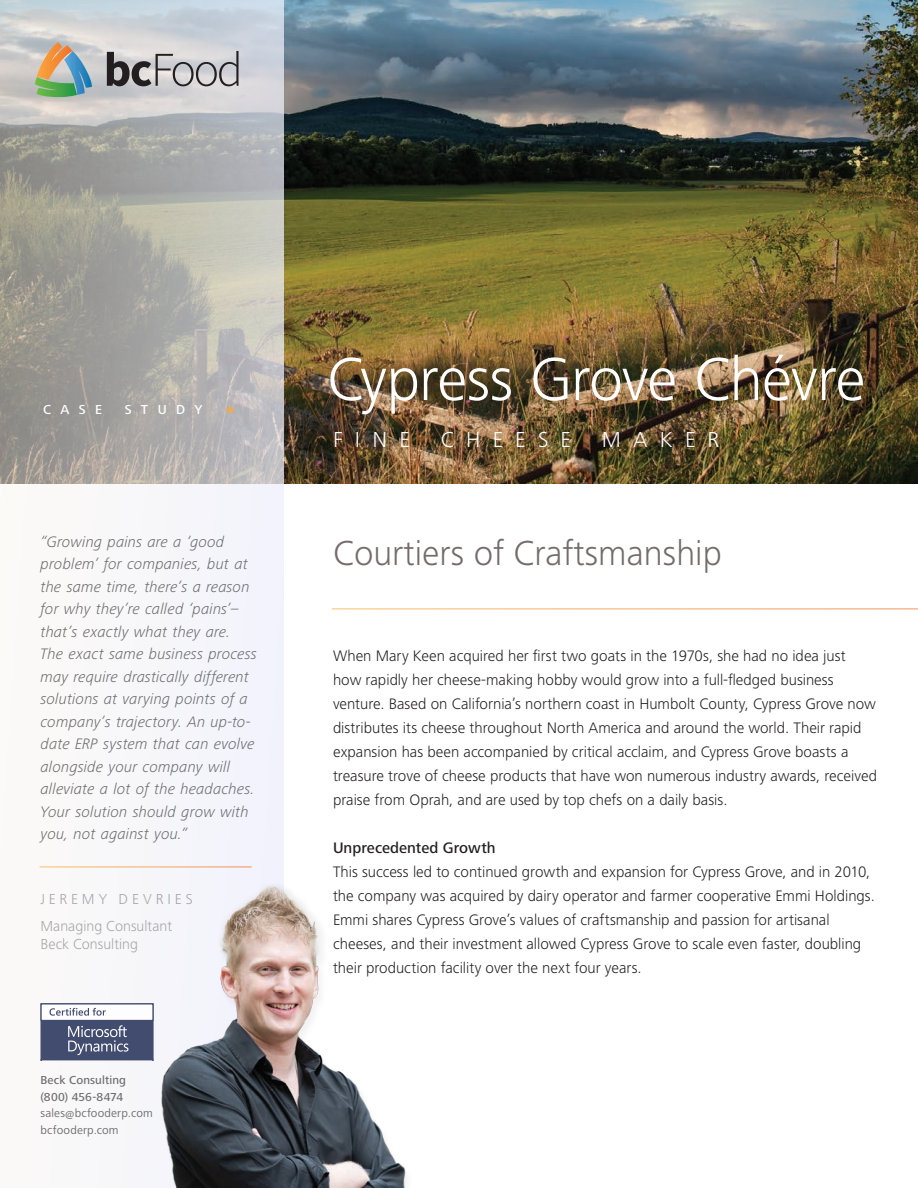
<style>
.page{position:relative;width:918px;height:1188px;background:#fff}
.page>*{position:absolute;margin:0;border:0;box-sizing:border-box;transform-origin:0 0}
.t1{font:300 63px "Frutiger Next LT";letter-spacing:-.02em;color:#fff}
.Headline{font:300 36px "Frutiger Next LT";color:#736c6b}
.t2{font:300 22.5px "Frutiger Next LT";letter-spacing:.545em;color:#fff}
.t3{font:300 15.75px/24px "Frutiger Next LT";color:#231f20}
.Sidebar_Quote{font:italic 300 15.75px/22.5px "Frutiger Next LT";letter-spacing:.005em;color:#6c6d70}
.t4{font:500 15.75px "Frutiger Next LT";color:#231f20}
.t5{font:300 15px/27px "Frutiger Next LT";letter-spacing:.005em;color:#6c6d70}
.t6{font:500 13.5px "Frutiger Next LT";letter-spacing:.69em;color:#fff}
.t7{font:12px/16.5px "Frutiger Next LT";letter-spacing:.015em;color:#4b4c4d}
.t8{font:500 12px/16.5px "Frutiger Next LT";letter-spacing:.01em;color:#4b4c4d}
</style>
<div class="page">
<img style="left:284px;top:0;width:634px;height:484px">
<svg style="left:0;top:0;width:284px;height:1061px"></svg>
<hr style="left:41px;top:1060px;width:112px;height:1px;background:#fff">
<svg style="left:40px;top:1003px;width:111px;height:57px"></svg>
<svg style="left:35px;top:42px;width:57px;height:55px;background:#a0ae97"></svg>
<svg style="left:107px;top:51px;width:132px;height:35px;background:#a4a2a4"></svg>
<img style="left:151px;top:881px;width:255px;height:307px">
<svg style="left:225px;top:405px;width:9px;height:9px"></svg>
<hr style="left:40px;top:866px;width:212px;height:2px;background:#fff">
<p class="t6" style="left:43px;top:402px;width:60px">CASE</p>
<p class="t6" style="left:125px;top:402px;width:79px">STUDY</p>
<p class="Sidebar_Quote" style="left:41px;top:530px;width:218px">“Growing pains are a ‘good problem’ for companies, but at the same time, there’s a reason for why they’re called ‘pains’– that’s exactly what they are.<br>The exact same business process may require drastically different solutions at varying points of a company’s trajectory. An up-to&shy;date ERP system that can evolve alongside your company will alleviate a lot of the headaches.<br>Your solution should grow with you, not against you.”</p>
<p class="t5" style="left:40px;top:886px;width:154px">JEREMY DEVRIES<br>Managing Consultant</p>
<p class="t5" style="left:40px;top:931px;width:99px">Beck Consulting</p>
<p class="t8" style="left:40px;top:1072px;width:87px">Beck Consulting (800) 456-8474</p>
<p class="t7" style="left:40px;top:1105px;width:114px">sales@bcfooderp.com bcfooderp.com</p>
<p class="t1" style="left:327px;top:344px;width:540px">Cypress Grove Chévre</p>
<p class="t2" style="left:333px;top:427px;width:79px">FINE</p>
<p class="t2" style="left:441px;top:427px;width:132px">CHEESE</p>
<p class="t2" style="left:602px;top:427px;width:119px">MAKER</p>
<p class="Headline" style="left:333px;top:533px;width:390px">Courtiers of Craftsmanship</p>
<p class="t3" style="left:333px;top:644px;width:546px">When Mary Keen acquired her first two goats in the 1970s, she had no idea just how rapidly her cheese-making hobby would grow into a full-fledged business venture. Based on California’s northern coast in Humbolt County, Cypress Grove now distributes its cheese throughout North America and around the world. Their rapid expansion has been accompanied by critical acclaim, and Cypress Grove boasts a treasure trove of cheese products that have won numerous industry awards, received praise from Oprah, and are used by top chefs on a daily basis.</p>
<p class="t4" style="left:333px;top:839px;width:164px">Unprecedented Growth</p>
<p class="t3" style="left:333px;top:860px;width:544px">This success led to continued growth and expansion for Cypress Grove, and in 2010, the company was acquired by dairy operator and farmer cooperative Emmi Holdings.<br>Emmi shares Cypress Grove’s values of craftsmanship and passion for artisanal cheeses, and their investment allowed Cypress Grove to scale even faster, doubling their production facility over the next four years.</p>
</div>
